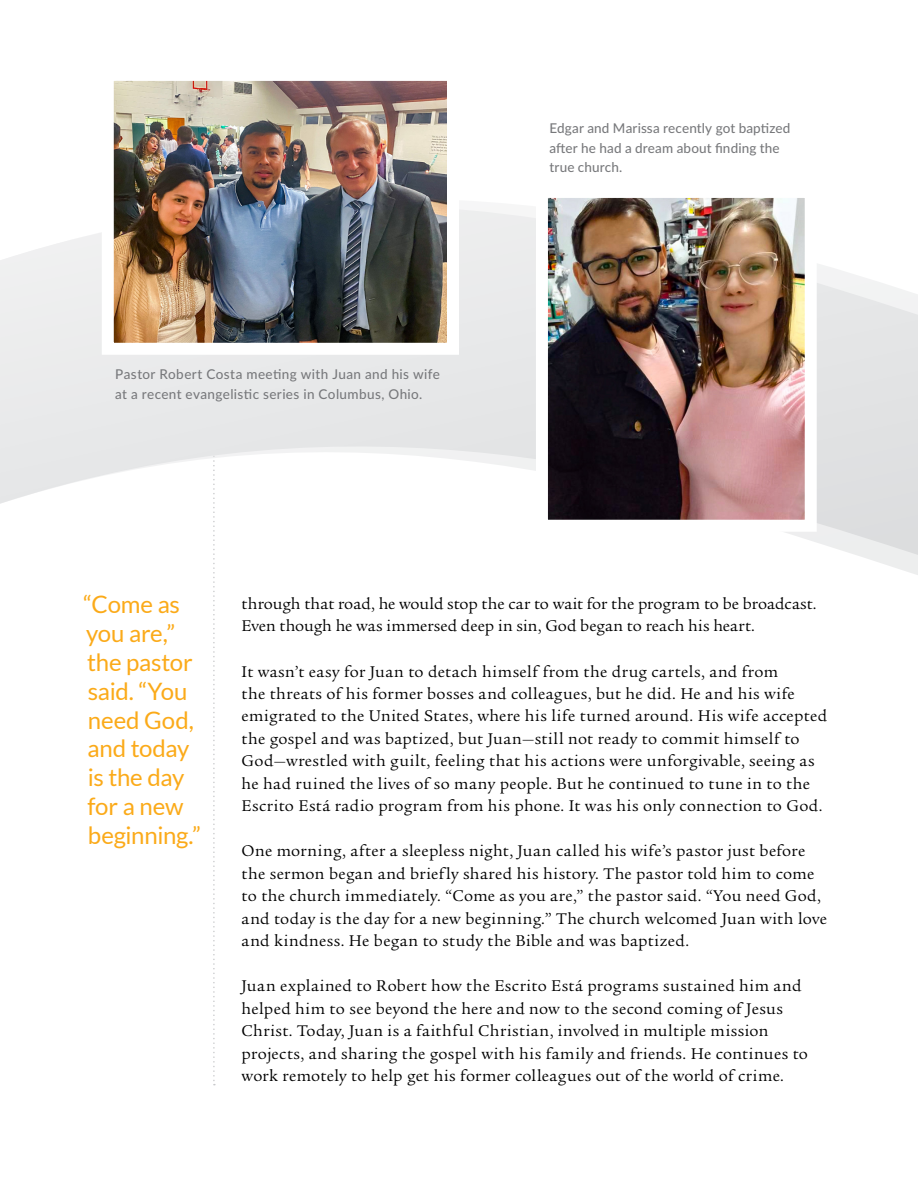
<style>
.page{position:relative;width:918px;height:1188px;background:#fff}
.page>*{position:absolute;margin:0;border:0;box-sizing:border-box;transform-origin:0 0}
.t1{font:24px/28.8px "Lato";letter-spacing:-.01em;color:#fbaa19}
.t2{font:16.8px/22.5px "Legacy Serif Std";letter-spacing:.02em;color:#000}
.t3{font:500 13.5px/19.5px "Lato";letter-spacing:.02em;color:#77787b}
</style>
<div class="page">
<svg style="left:213px;top:642px;width:2px;height:443px"></svg>
<svg style="left:0;top:210px;width:918px;height:345px"></svg>
<img style="left:96px;top:80px;width:369px;height:281px">
<img style="left:530px;top:197px;width:293px;height:341px">
<p class="t3" style="left:115px;top:364px;width:326px">Pastor Robert Costa meeting with Juan and his wife at a recent evangelistic series in Columbus, Ohio.</p>
<p class="t3" style="left:549px;top:118px;width:242px">Edgar and Marissa recently got baptized after he had a dream about finding the true church.</p>
<h1 class="t1" style="left:84px;top:590px;width:119px">“Come as you are,” the pastor said. “You need God, and today is the day for a new beginning.”</h1>
<p class="t2" style="left:242px;top:593px;width:577px">through that road, he would stop the car to wait for the program to be broadcast.<br>Even though he was immersed deep in sin, God began to reach his heart.</p>
<p class="t2" style="left:242px;top:660px;width:587px">It wasn’t easy for Juan to detach himself from the drug cartels, and from<br>the threats of his former bosses and colleagues, but he did. He and his wife emigrated to the United States, where his life turned around. His wife accepted the gospel and was baptized, but Juan—still not ready to commit himself to God—wrestled with guilt, feeling that his actions were unforgivable, seeing as he had ruined the lives of so many people. But he continued to tune in to the Escrito Está radio program from his phone. It was his only connection to God.</p>
<p class="t2" style="left:242px;top:840px;width:587px">One morning, after a sleepless night, Juan called his wife’s pastor just before the sermon began and briefly shared his history. The pastor told him to come to the church immediately. “Come as you are,” the pastor said. “You need God, and today is the day for a new beginning.” The church welcomed Juan with love and kindness. He began to study the Bible and was baptized.</p>
<p class="t2" style="left:242px;top:975px;width:568px">Juan explained to Robert how the Escrito Está programs sustained him and helped him to see beyond the here and now to the second coming of Jesus Christ. Today, Juan is a faithful Christian, involved in multiple mission projects, and sharing the gospel with his family and friends. He continues to work remotely to help get his former colleagues out of the world of crime.</p>
</div>
